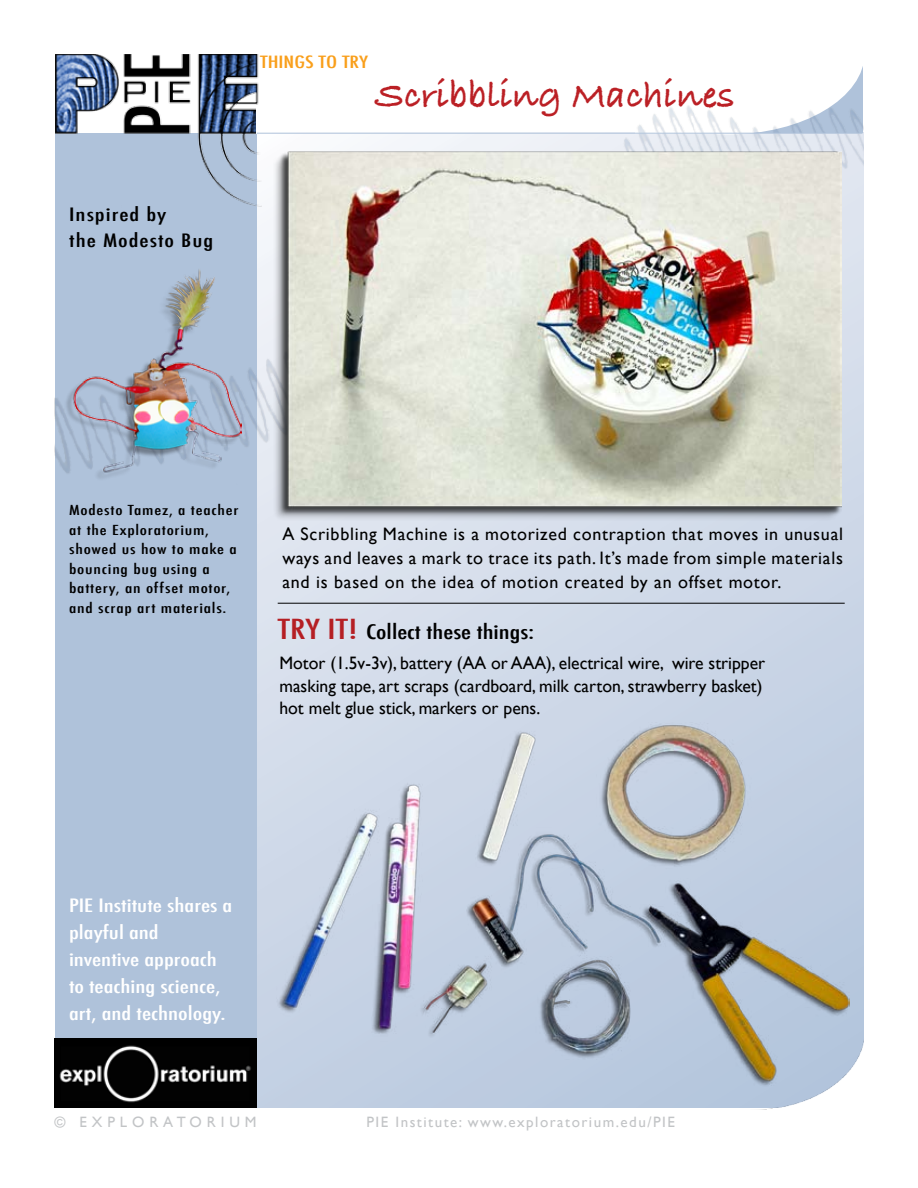
<style>
.page{position:relative;width:918px;height:1188px;background:#fff}
.page>*{position:absolute;margin:0;border:0;box-sizing:border-box;transform-origin:0 0}
.t1{font:39px "Bradley Hand ITCTT Bold";color:#bb2025}
.t2{font:500 condensed 19.5px "Futura";color:#000;scale:1.38 1}
.t3{font:18px/24px "Gill Sans";color:#000;text-align:justify}
.t4{font:500 condensed 18px/27px "Futura";color:#fff;scale:1.38 1}
.t5{font:500 condensed 18px/25.5px "Futura";letter-spacing:.04em;color:#000;scale:1.38 1}
.t6{font:500 condensed 16.5px "Futura";color:#f99f1b;scale:1.4 1}
.t7{font:15px "Gill Sans";letter-spacing:.1em;color:#c2c4c6}
.t8{font:15px "Gill Sans";letter-spacing:.325em;color:#c2c4c6}
.t9{font:500 condensed 13.5px/19.5px "Futura";letter-spacing:.04em;color:#000;scale:1.38 1}
.s1{font-size:27px;color:#b51f24}
</style>
<div class="page">
<svg style="left:256px;top:498px;width:607px;height:610px;background:#cfd9e8"></svg>
<div style="left:55px;top:133px;width:202px;height:905px;background:#afc2da"></div>
<hr style="left:278px;top:603px;width:567px;height:1px;background:#000">
<img style="left:55px;top:1038px;width:201px;height:70px">
<img style="left:54px;top:77px;width:810px;height:421px">
<img style="left:736px;top:1022px;width:128px;height:87px">
<img style="left:56px;top:54px;width:206px;height:152px">
<img style="left:277px;top:723px;width:573px;height:363px">
<div style="left:257px;top:106px;width:15px;height:28px;background:#fff"></div>
<hr style="left:257px;top:133px;width:605px;height:1px;background:#afc2da">
<div style="left:272px;top:151px;width:571px;height:372px;background:#000;opacity:.5"></div>
<img style="left:279px;top:152px;width:563px;height:364px">
<img style="left:65px;top:268px;width:176px;height:212px">
<p class="t6" style="left:260px;top:51px;width:79px">THINGS TO TRY</p>
<p class="t5" style="left:69px;top:202px;width:106px">Inspired by<br>the Modesto Bug</p>
<h1 class="t1" style="left:375px;top:65px;width:361px">Scribbling Machines</h1>
<p class="t9" style="left:69px;top:500px;width:124px">Modesto Tamez, a teacher at the Exploratorium, showed us how to make a bouncing bug using a battery, an offset motor, and scrap art materials.</p>
<p class="t3" style="left:282px;top:522px;width:562px">A Scribbling Machine is a motorized contraption that moves in unusual ways and leaves a mark to trace its path. It’s made from simple materials and is based on the idea of motion created by an offset motor.</p>
<p class="t2" style="left:278px;top:620px;width:187px"><span class="s1">TRY IT!</span> Collect these things:</p>
<p class="t3" style="left:279px;top:652px;width:487px;line-height:22.5px;text-align:left">Motor (1.5v-3v), battery (AA or AAA), electrical wire, wire stripper masking tape, art scraps (cardboard, milk carton, strawberry basket) hot melt glue stick, markers or pens.</p>
<p class="t4" style="left:69px;top:891px;width:120px">PIE Institute shares a playful and inventive approach to teaching science, art, and technology.</p>
<p class="t8" style="left:55px;top:1113px;width:204px">© EXPLORATORIUM</p>
<p class="t7" style="left:366px;top:1113px;width:310px">PIE Institute: www.exploratorium.edu/PIE</p>
</div>
